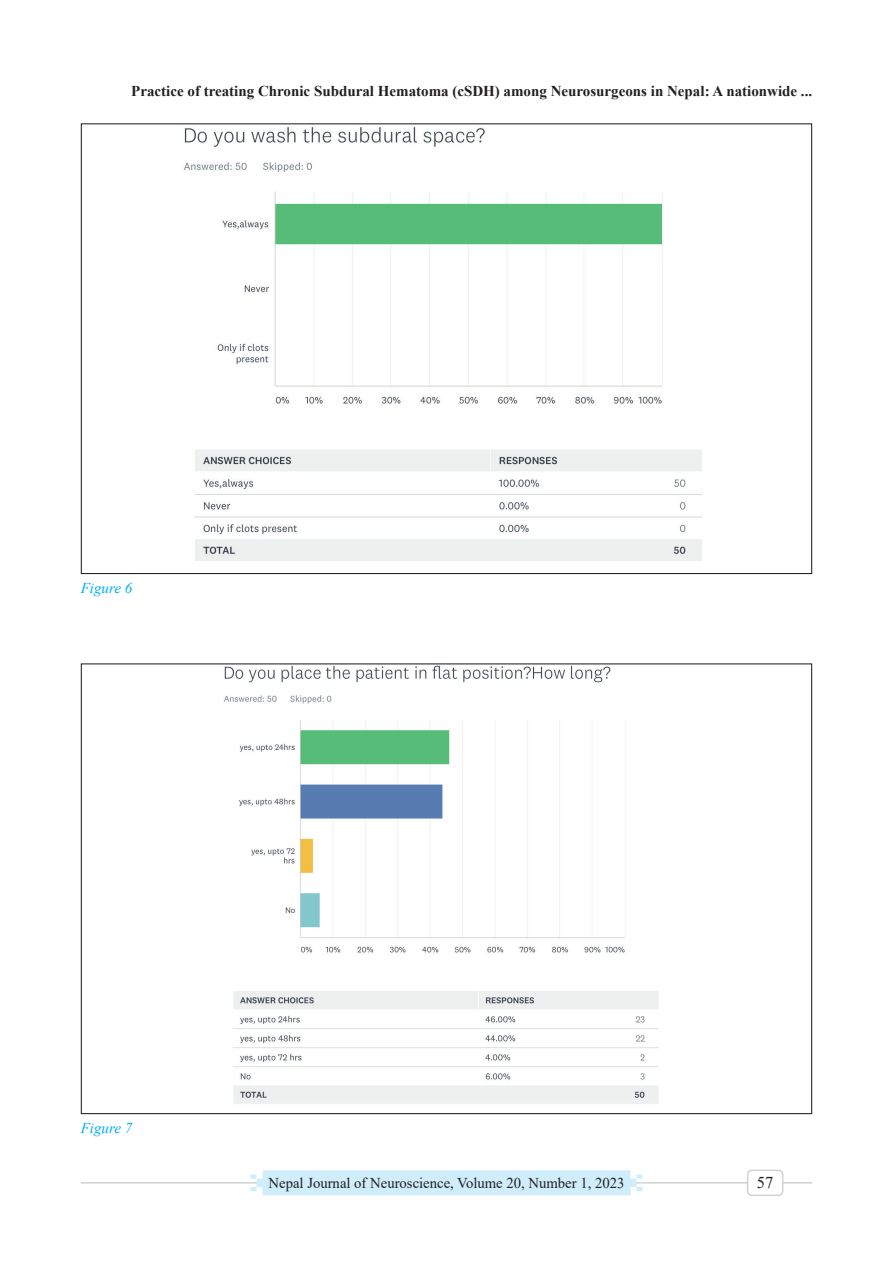
<style>
.page{position:relative;width:893px;height:1263px;background:#fff}
.page>*{position:absolute;margin:0;border:0;box-sizing:border-box;transform-origin:0 0}
.t1{font:16.5px "Times New Roman";color:#231f20}
.t2{font:700 15px "Times New Roman";color:#231f20}
.t3{font:15px "Times New Roman";color:#231f20}
.t4{font:italic 15px "Times New Roman";color:#00aeef}
</style>
<div class="page">
<hr style="left:81px;top:1182px;width:731px;height:1px;background:#d1d2d4">
<svg style="left:244px;top:1170px;width:404px;height:25px;background:#d2eefb"></svg>
<div style="left:748px;top:1170px;width:35px;height:25px;background:#fff;border-radius:4px"></div>
<div style="left:747px;top:1169px;width:36px;height:27px;border:2px solid #d1d2d4;border-radius:4px"></div>
<img style="left:184px;top:127px;width:518px;height:434px">
<img style="left:224px;top:665px;width:435px;height:439px">
<p class="t2" style="left:131px;top:80px;width:682px">Practice of treating Chronic Subdural Hematoma (cSDH) among Neurosurgeons in Nepal: A nationwide ...</p>
<p class="t4" style="left:81px;top:578px;width:53px">Figure 6</p>
<p class="t4" style="left:81px;top:1118px;width:53px">Figure 7</p>
<p class="t3" style="left:269px;top:1173px;width:357px">Nepal Journal of Neuroscience, Volume 20, Number 1, 2023</p>
<p class="t1" style="left:757px;top:1171px;width:18px">57</p>
</div>
